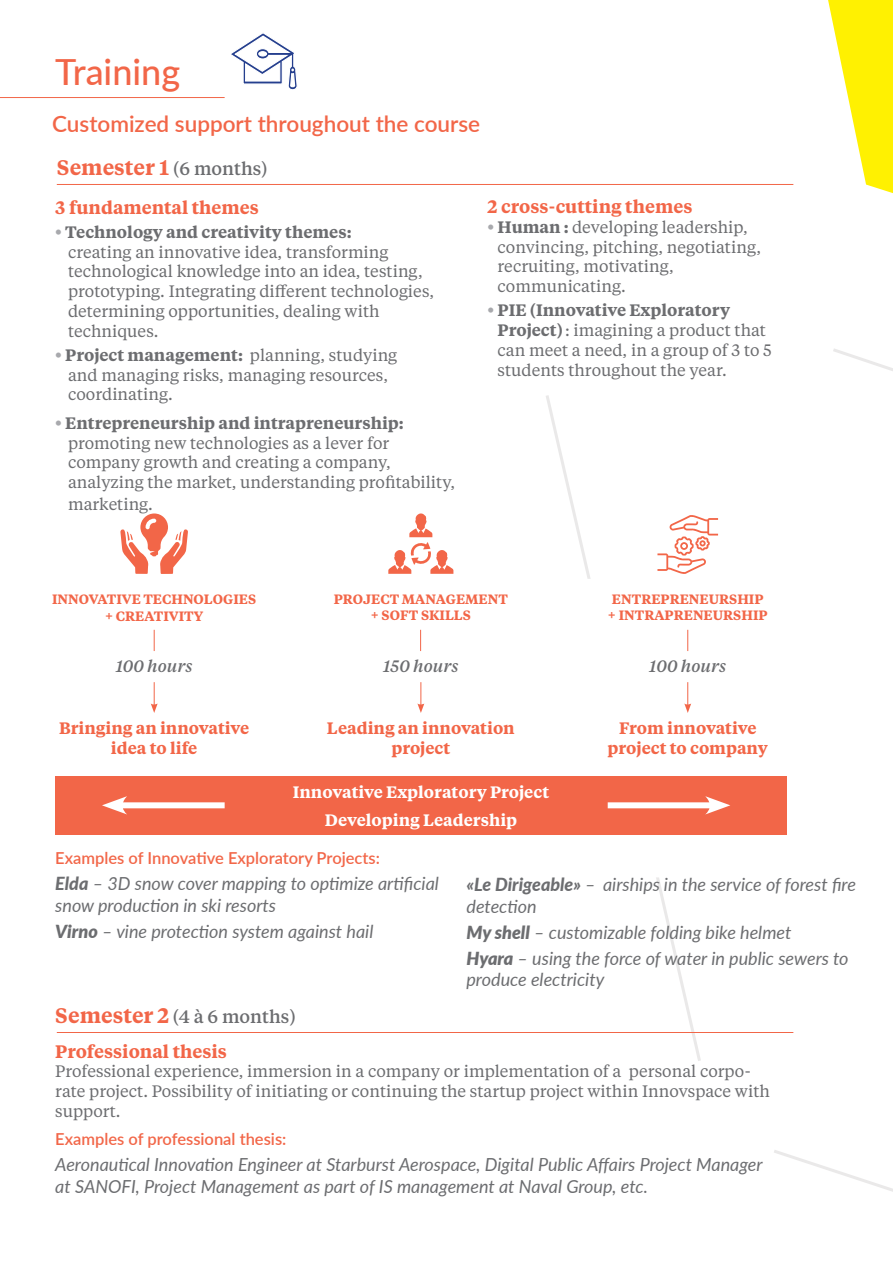
<style>
.page{position:relative;width:893px;height:1263px;background:#fff}
.page>*{position:absolute;margin:0;border:0;box-sizing:border-box;transform-origin:0 0}
.t1{font:500 36px "Lato";color:#f26648}
.t2{font:600 22.5px "Lato";color:#f26648}
.t3{font:600 21px "Tiempos Text";color:#f26648}
.t4{font:italic 18px/21.6px "Lato";color:#6c6d70}
.t5{font:600 18px/34.3px "Tiempos Text";color:#f26648}
.t6{font:16.5px/19.8px "Tiempos Text";color:#6c6d70}
.t7{font:600 16.5px/19.8px "Tiempos Text";color:#f26648;text-align:center}
.t8{font:600 16.5px "Lato";color:#f26648}
.t9{font:600 16.5px/28.3px "Tiempos Text";color:#fff;text-align:center}
.t10{font:italic 500 16.5px "Tiempos Text";color:#6c6d70}
.t11{font:600 13.5px/16.2px "Tiempos Text";color:#f26648;text-align:center}
.s1{font-weight:500;font-size:18px;color:#6c6d70}
.s2{font-weight:600;color:#a8a9ad}
.s3{font-weight:600}
.s4{font-weight:800}
.s5{font-weight:900}
.s6{font-size:21px}
.s7{font-weight:500;color:#6c6d70}
</style>
<div class="page">
<svg style="left:546px;top:395px;width:155px;height:666px"></svg>
<svg style="left:55px;top:456px;width:732px;height:421px"></svg>
<svg style="left:833px;top:348px;width:60px;height:23px"></svg>
<svg style="left:774px;top:1150px;width:119px;height:42px"></svg>
<hr style="left:0;top:97px;width:225px;height:1px;background:#f26648">
<hr style="left:57px;top:184px;width:736px;height:1px;background:#f26648">
<hr style="left:57px;top:1032px;width:736px;height:1px;background:#f26648">
<svg style="left:231px;top:33px;width:66px;height:57px"></svg>
<svg style="left:828px;top:0;width:65px;height:193px"></svg>
<svg style="left:120px;top:513px;width:68px;height:61px"></svg>
<svg style="left:657px;top:514px;width:61px;height:60px"></svg>
<svg style="left:388px;top:513px;width:65px;height:61px"></svg>
<svg style="left:154px;top:630px;width:1px;height:21px"></svg>
<svg style="left:420px;top:630px;width:1px;height:21px"></svg>
<svg style="left:687px;top:630px;width:1px;height:21px"></svg>
<svg style="left:151px;top:682px;width:7px;height:31px"></svg>
<svg style="left:417px;top:682px;width:7px;height:31px"></svg>
<svg style="left:684px;top:682px;width:7px;height:31px"></svg>
<div style="left:55px;top:776px;width:732px;height:58px;background:#f26648"></div>
<div style="left:117px;top:802px;width:108px;height:6px;background:#fff"></div>
<svg style="left:102px;top:796px;width:25px;height:18px"></svg>
<div style="left:608px;top:802px;width:108px;height:6px;background:#fff"></div>
<svg style="left:705px;top:796px;width:25px;height:18px"></svg>
<h1 class="t1" style="left:55px;top:46px;width:126px">Training</h1>
<h2 class="t2" style="left:52px;top:107px;width:430px">Customized support throughout the course</h2>
<p class="t3" style="left:57px;top:153px;width:212px">Semester 1 <span class="s1">(6 months)</span></p>
<p class="t5" style="left:55px;top:189px;width:205px">3 fundamental themes</p>
<p class="t6" style="left:68px;top:221px;width:368px;text-indent:-13px"><span class="s2">•</span> <span class="s3">Technology and creativity themes:<br></span>creating an innovative idea, transforming technological knowledge into an idea, testing, prototyping. Integrating different technologies, determining opportunities, dealing with techniques.</p>
<p class="t6" style="left:68px;top:344px;width:331px;text-indent:-13px"><span class="s2">•</span> <span class="s3">Project management:</span> planning, studying and managing risks, managing resources, coordinating.</p>
<p class="t6" style="left:68px;top:412px;width:389px;text-indent:-13px"><span class="s2">•</span> <span class="s3">Entrepreneurship and intrapreneurship: </span>promoting new technologies as a lever for company growth and creating a company, analyzing the market, understanding profitability,</p>
<p class="t6" style="left:68px;top:493px;width:86px">marketing.</p>
<p class="t5" style="left:488px;top:188px;width:206px">2 cross-cutting themes</p>
<p class="t6" style="left:498px;top:216px;width:265px;text-indent:-10px"><span class="s2">•</span> <span class="s3">Human :</span> developing leadership, convincing, pitching, negotiating, recruiting, motivating, communicating.</p>
<p class="t6" style="left:498px;top:300px;width:276px;text-indent:-10px"><span class="s2">•</span> <span class="s3">PIE (Innovative Exploratory<br>Project)</span> : imagining a product that can meet a need, in a group of 3 to 5 students throughout the year.</p>
<p class="t11" style="left:52px;top:591px;width:206px">INNOVATIVE TECHNOLOGIES + CREATIVITY</p>
<p class="t11" style="left:334px;top:590px;width:176px">PROJECT MANAGEMENT + SOFT SKILLS</p>
<p class="t11" style="left:608px;top:590px;width:161px;text-align:left">ENTREPRENEURSHIP + INTRAPRENEURSHIP</p>
<p class="t10" style="left:116px;top:655px;width:78px">100 hours</p>
<p class="t10" style="left:383px;top:655px;width:77px">150 hours</p>
<p class="t10" style="left:649px;top:655px;width:78px">100 hours</p>
<p class="t7" style="left:59px;top:718px;width:192px">Bringing an innovative idea to life</p>
<p class="t7" style="left:327px;top:718px;width:189px">Leading an innovation project</p>
<p class="t7" style="left:608px;top:718px;width:162px">From innovative project to company</p>
<p class="t9" style="left:293px;top:777px;width:258px">Innovative Exploratory Project<br>Developing Leadership</p>
<p class="t8" style="left:55px;top:846px;width:326px">Examples of Innovative Exploratory Projects:</p>
<p class="t4" style="left:55px;top:872px;width:385px"><span class="s4">Elda</span> – 3D snow cover mapping to optimize artificial snow production in ski resorts</p>
<p class="t4" style="left:55px;top:919px;width:320px"><span class="s5">Virno</span> – vine protection system against hail</p>
<p class="t4" style="left:466px;top:873px;width:391px"><span class="s4">«Le Dirigeable»</span> – airships in the service of forest fire detection</p>
<p class="t4" style="left:466px;top:918px;width:384px;line-height:25.8px"><span class="s5">My shell</span> – customizable folding bike helmet<br><span class="s5">Hyara</span> – using the force of water in public sewers to</p>
<p class="t4" style="left:466px;top:968px;width:139px">produce electricity</p>
<p class="t5" style="left:55px;top:999px;width:242px"><span class="s6">Semester 2</span> <span class="s7">(4 à 6 months)<br></span>Professional thesis</p>
<p class="t6" style="left:55px;top:1061px;width:716px">Professional experience, immersion in a company or implementation of a personal corpo&shy;rate project. Possibility of initiating or continuing the startup project within Innovspace with support.</p>
<p class="t8" style="left:55px;top:1127px;width:233px">Examples of professional thesis:</p>
<p class="t4" style="left:55px;top:1153px;width:709px">Aeronautical Innovation Engineer at Starburst Aerospace, Digital Public Affairs Project Manager at SANOFI, Project Management as part of IS management at Naval Group, etc.</p>
</div>
